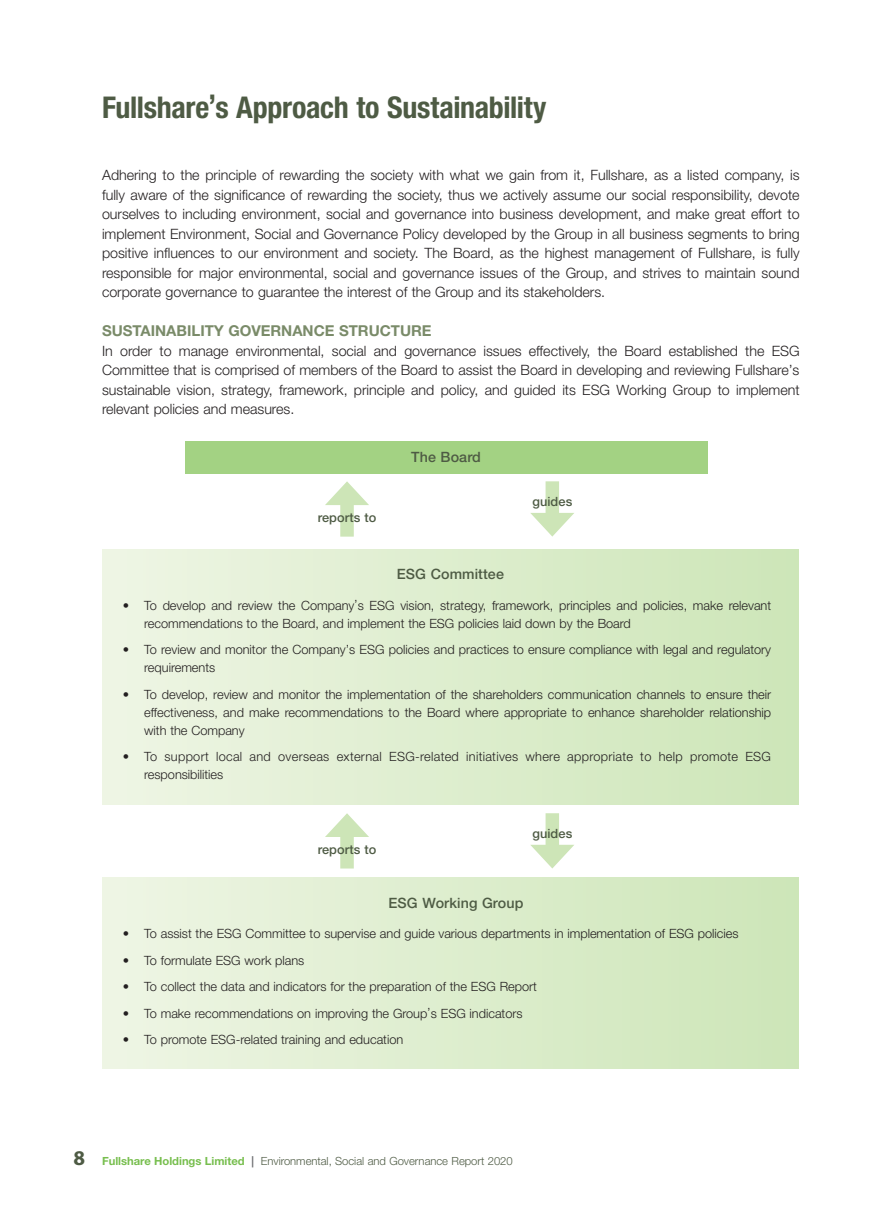
<style>
.page{position:relative;width:893px;height:1212px;background:#fff}
.page>*{position:absolute;margin:0;border:0;box-sizing:border-box;transform-origin:0 0}
.t1{font:700 condensed 30px "Helvetica Neue LT Std";letter-spacing:-.01em;color:#4e5b44}
.Heading_1{font:700 15px "Helvetica Neue LT Std";color:#7a8b69}
.Body_Text{font:300 14.25px/19.5px "Helvetica Neue LT Std";color:#231f20;text-align:justify}
.Heading_2{font:500 14.25px "Helvetica Neue LT Std";letter-spacing:.01em;color:#4e5b44}
.Body_Text-2{font:300 12.75px/18px "Helvetica Neue LT Std";color:#231f20}
.Body_Text-3{font:300 12.75px/18px "Helvetica Neue LT Std";letter-spacing:.02em;color:#231f20}
.Heading_2-2{font:500 12.75px "Helvetica Neue LT Std";letter-spacing:.01em;color:#4e5b44}
.t2{font:300 11.25px "Helvetica Neue LT Std";color:#4e5b44}
.s1{font-family:"Myriad Pro";font-weight:700;font-size:21px}
.s2{font-weight:700;color:#77be4e}
.s3{font-weight:700;color:#6c6d70}
</style>
<div class="page">
<div style="left:186px;top:441px;width:522px;height:33px;background:#a3d283"></div>
<div style="left:102px;top:549px;width:697px;height:256px;background:linear-gradient(to right,#eff5e5,#cde6b8)"></div>
<div style="left:102px;top:877px;width:697px;height:191px;background:linear-gradient(to right,#eff5e5,#cde6b8)"></div>
<div style="left:340px;top:496px;width:14px;height:41px;background:#cde5b7"></div>
<svg style="left:325px;top:481px;width:44px;height:24px"></svg>
<div style="left:546px;top:481px;width:13px;height:41px;background:#cde5b7"></div>
<svg style="left:530px;top:513px;width:44px;height:24px"></svg>
<div style="left:340px;top:828px;width:14px;height:40px;background:#cde5b7"></div>
<svg style="left:325px;top:813px;width:44px;height:24px"></svg>
<div style="left:546px;top:813px;width:13px;height:41px;background:#cde5b7"></div>
<svg style="left:530px;top:845px;width:44px;height:23px"></svg>
<h1 class="t1" style="left:102px;top:89px;width:446px">Fullshare’s Approach to Sustainability</h1>
<p class="Body_Text" style="left:102px;top:165px;width:699px">Adhering to the principle of rewarding the society with what we gain from it, Fullshare, as a listed company, is fully aware of the significance of rewarding the society, thus we actively assume our social responsibility, devote ourselves to including environment, social and governance into business development, and make great effort to implement Environment, Social and Governance Policy developed by the Group in all business segments to bring positive influences to our environment and society. The Board, as the highest management of Fullshare, is fully responsible for major environmental, social and governance issues of the Group, and strives to maintain sound corporate governance to guarantee the interest of the Group and its stakeholders.</p>
<p class="Heading_1" style="left:102px;top:322px;width:331px">SUSTAINABILITY GOVERNANCE STRUCTURE</p>
<p class="Body_Text" style="left:102px;top:341px;width:699px">In order to manage environmental, social and governance issues effectively, the Board established the ESG Committee that is comprised of members of the Board to assist the Board in developing and reviewing Fullshare’s sustainable vision, strategy, framework, principle and policy, and guided its ESG Working Group to implement relevant policies and measures.</p>
<p class="Heading_2" style="left:411px;top:449px;width:71px">The Board</p>
<p class="Heading_2-2" style="left:318px;top:509px;width:60px">reports to</p>
<p class="Heading_2-2" style="left:532px;top:494px;width:41px">guides</p>
<p class="Heading_2" style="left:397px;top:565px;width:109px">ESG Committee</p>
<p class="Body_Text-2" style="left:144px;top:596px;width:628px;text-indent:-21px">• To develop and review the Company’s ESG vision, strategy, framework, principles and policies, make relevant recommendations to the Board, and implement the ESG policies laid down by the Board</p>
<p class="Body_Text-2" style="left:144px;top:640px;width:628px;text-indent:-21px">• To review and monitor the Company’s ESG policies and practices to ensure compliance with legal and regulatory requirements</p>
<p class="Body_Text-2" style="left:144px;top:685px;width:629px;text-align:justify;text-indent:-21px">• To develop, review and monitor the implementation of the shareholders communication channels to ensure their effectiveness, and make recommendations to the Board where appropriate to enhance shareholder relationship with the Company</p>
<p class="Body_Text-3" style="left:144px;top:747px;width:628px;text-indent:-21px">• To support local and overseas external ESG-related initiatives where appropriate to help promote ESG responsibilities</p>
<p class="Heading_2-2" style="left:318px;top:841px;width:60px">reports to</p>
<p class="Heading_2-2" style="left:532px;top:826px;width:41px">guides</p>
<p class="Heading_2" style="left:389px;top:894px;width:136px">ESG Working Group</p>
<p class="Body_Text-2" style="left:123px;top:925px;width:617px">• To assist the ESG Committee to supervise and guide various departments in implementation of ESG policies</p>
<p class="Body_Text-2" style="left:123px;top:951px;width:183px">• To formulate ESG work plans</p>
<p class="Body_Text-2" style="left:123px;top:978px;width:415px">• To collect the data and indicators for the preparation of the ESG Report</p>
<p class="Body_Text-2" style="left:123px;top:1004px;width:401px">• To make recommendations on improving the Group’s ESG indicators</p>
<p class="Body_Text-2" style="left:123px;top:1031px;width:282px">• To promote ESG-related training and education</p>
<p class="t2" style="left:73px;top:1154px;width:441px"><span class="s1">8</span> <span class="s2">Fullshare Holdings Limited</span> <span class="s3">|</span> Environmental, Social and Governance Report 2020</p>
</div>
